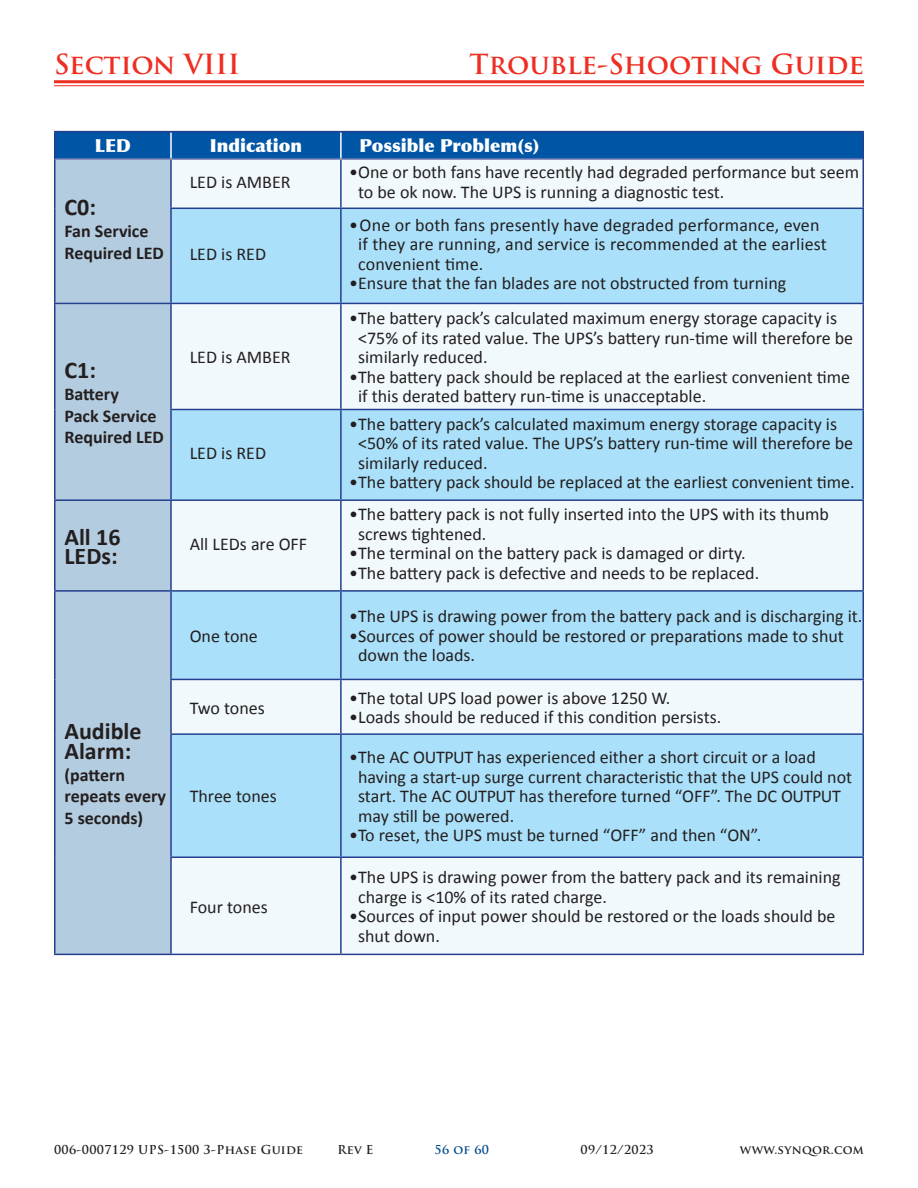
<style>
.page{position:relative;width:918px;height:1188px;background:#fff}
.page>*{position:absolute;margin:0;border:0;box-sizing:border-box;transform-origin:0 0}
.t1{font:700 27px "Trajan Pro";color:#ee2e22}
.Table_Body_Head{font:700 24px/19.5px "Calibri";color:#231f20}
.Table_subBody{font:18px/19.5px "Calibri";color:#231f20}
.table_body_subhead{font:700 18px/21.6px "Calibri";color:#231f20}
.Function_Table_Head{font:900 18px "Optima";color:#fff}
.t2{font:700 12px "Trajan Pro";letter-spacing:.025em;color:#231f20}
.t3{font:700 12px "Trajan Pro";color:#004a8d}
</style>
<div class="page">
<hr style="left:54px;top:80px;width:810px;height:3px;background:#ee2e22">
<hr style="left:54px;top:85px;width:810px;height:1px;background:#ee2e22">
<div style="left:56px;top:132px;width:806px;height:26px;background:#0155a5"></div>
<div style="left:56px;top:160px;width:114px;height:794px;background:#b4ccdf"></div>
<div style="left:172px;top:160px;width:690px;height:794px;background:#f1f9fd"></div>
<svg style="left:172px;top:209px;width:690px;height:647px;fill:#aae0f9"></svg>
<hr style="left:170px;top:132px;width:2px;height:26px;background:#fff">
<hr style="left:340px;top:132px;width:2px;height:26px;background:#fff">
<hr style="left:54px;top:159px;width:2px;height:49px;background:#253f8e">
<hr style="left:170px;top:160px;width:2px;height:48px;background:#253f8e">
<hr style="left:340px;top:160px;width:2px;height:48px;background:#253f8e">
<hr style="left:862px;top:159px;width:2px;height:49px;background:#253f8e">
<hr style="left:54px;top:208px;width:2px;height:95px;background:#253f8e">
<hr style="left:170px;top:208px;width:171px;height:1px;background:#253f8e">
<hr style="left:170px;top:209px;width:2px;height:94px;background:#253f8e">
<hr style="left:341px;top:208px;width:523px;height:1px;background:#253f8e">
<hr style="left:340px;top:209px;width:2px;height:94px;background:#253f8e">
<hr style="left:862px;top:209px;width:2px;height:94px;background:#253f8e">
<hr style="left:54px;top:303px;width:117px;height:1px;background:#253f8e">
<hr style="left:54px;top:304px;width:2px;height:106px;background:#253f8e">
<hr style="left:54px;top:410px;width:2px;height:89px;background:#253f8e">
<hr style="left:170px;top:409px;width:171px;height:1px;background:#253f8e">
<hr style="left:170px;top:410px;width:2px;height:89px;background:#253f8e">
<hr style="left:341px;top:409px;width:523px;height:1px;background:#253f8e">
<hr style="left:340px;top:410px;width:2px;height:89px;background:#253f8e">
<hr style="left:862px;top:410px;width:2px;height:89px;background:#253f8e">
<hr style="left:54px;top:499px;width:117px;height:2px;background:#253f8e">
<hr style="left:54px;top:501px;width:2px;height:89px;background:#253f8e">
<hr style="left:171px;top:499px;width:170px;height:2px;background:#253f8e">
<hr style="left:170px;top:501px;width:2px;height:89px;background:#253f8e">
<hr style="left:341px;top:499px;width:523px;height:2px;background:#253f8e">
<hr style="left:340px;top:501px;width:2px;height:89px;background:#253f8e">
<hr style="left:862px;top:501px;width:2px;height:89px;background:#253f8e">
<hr style="left:54px;top:590px;width:117px;height:2px;background:#253f8e">
<hr style="left:54px;top:592px;width:2px;height:87px;background:#253f8e">
<hr style="left:54px;top:679px;width:2px;height:55px;background:#253f8e">
<hr style="left:170px;top:680px;width:2px;height:53px;background:#253f8e">
<hr style="left:340px;top:680px;width:2px;height:53px;background:#253f8e">
<hr style="left:862px;top:680px;width:2px;height:53px;background:#253f8e">
<hr style="left:54px;top:734px;width:2px;height:123px;background:#253f8e">
<hr style="left:54px;top:857px;width:2px;height:97px;background:#253f8e">
<hr style="left:54px;top:954px;width:117px;height:1px;background:#253f8e">
<hr style="left:170px;top:304px;width:2px;height:105px;background:#253f8e">
<hr style="left:171px;top:303px;width:170px;height:1px;background:#253f8e">
<hr style="left:340px;top:304px;width:2px;height:105px;background:#253f8e">
<hr style="left:341px;top:303px;width:523px;height:1px;background:#253f8e">
<hr style="left:862px;top:304px;width:2px;height:105px;background:#253f8e">
<hr style="left:170px;top:592px;width:2px;height:87px;background:#253f8e">
<hr style="left:171px;top:590px;width:170px;height:2px;background:#253f8e">
<hr style="left:340px;top:592px;width:2px;height:87px;background:#253f8e">
<hr style="left:341px;top:590px;width:523px;height:2px;background:#253f8e">
<hr style="left:862px;top:592px;width:2px;height:87px;background:#253f8e">
<hr style="left:170px;top:679px;width:171px;height:1px;background:#253f8e">
<hr style="left:341px;top:679px;width:523px;height:1px;background:#253f8e">
<hr style="left:170px;top:735px;width:2px;height:121px;background:#253f8e">
<hr style="left:170px;top:733px;width:171px;height:2px;background:#253f8e">
<hr style="left:340px;top:735px;width:2px;height:121px;background:#253f8e">
<hr style="left:341px;top:733px;width:523px;height:2px;background:#253f8e">
<hr style="left:862px;top:735px;width:2px;height:121px;background:#253f8e">
<hr style="left:170px;top:858px;width:2px;height:96px;background:#253f8e">
<hr style="left:170px;top:856px;width:171px;height:2px;background:#253f8e">
<hr style="left:171px;top:954px;width:170px;height:1px;background:#253f8e">
<hr style="left:340px;top:858px;width:2px;height:96px;background:#253f8e">
<hr style="left:341px;top:856px;width:523px;height:2px;background:#253f8e">
<hr style="left:862px;top:858px;width:2px;height:96px;background:#253f8e">
<hr style="left:341px;top:954px;width:523px;height:1px;background:#253f8e">
<hr style="left:54px;top:131px;width:117px;height:1px;background:#253f8e">
<hr style="left:54px;top:132px;width:2px;height:27px;background:#253f8e">
<hr style="left:171px;top:131px;width:170px;height:1px;background:#253f8e">
<hr style="left:341px;top:131px;width:523px;height:1px;background:#253f8e">
<hr style="left:862px;top:132px;width:2px;height:27px;background:#253f8e">
<hr style="left:56px;top:158px;width:115px;height:2px;background:#8688ba">
<hr style="left:171px;top:158px;width:170px;height:2px;background:#8688ba">
<hr style="left:341px;top:158px;width:521px;height:2px;background:#8688ba">
<h1 class="t1" style="left:54px;top:48px;width:187px">Section VIII</h1>
<h1 class="t1" style="left:470px;top:48px;width:396px">Trouble-Shooting Guide</h1>
<p class="Function_Table_Head" style="left:95px;top:135px;width:38px">LED</p>
<p class="Function_Table_Head" style="left:210px;top:135px;width:94px">Indication</p>
<p class="Function_Table_Head" style="left:360px;top:135px;width:181px">Possible Problem(s)</p>
<p class="Table_Body_Head" style="left:64px;top:197px;width:33px">C0:</p>
<p class="table_body_subhead" style="left:64px;top:219px;width:101px">Fan Service<br>Required LED</p>
<p class="Table_Body_Head" style="left:64px;top:360px;width:33px">C1:</p>
<p class="table_body_subhead" style="left:64px;top:382px;width:101px">Battery<br>Pack Service<br>Required LED</p>
<p class="Table_subBody" style="left:190px;top:171px;width:102px">LED is AMBER</p>
<p class="Table_subBody" style="left:358px;top:162px;width:503px;text-indent:-9px">•One or both fans have recently had degraded performance but seem to be ok now. The UPS is running a diagnostic test.</p>
<p class="Table_subBody" style="left:190px;top:243px;width:78px">LED is RED</p>
<p class="Table_subBody" style="left:190px;top:347px;width:102px">LED is AMBER</p>
<p class="Table_subBody" style="left:190px;top:442px;width:78px">LED is RED</p>
<p class="Table_subBody" style="left:358px;top:214px;width:470px;text-indent:-9px">•One or both fans presently have degraded performance, even if they are running, and service is recommended at the earliest convenient time.</p>
<p class="Table_subBody" style="left:349px;top:273px;width:439px">•Ensure that the fan blades are not obstructed from turning</p>
<p class="Table_subBody" style="left:358px;top:308px;width:497px;text-indent:-9px">•The battery pack’s calculated maximum energy storage capacity is &lt;75% of its rated value. The UPS’s battery run-time will therefore be similarly reduced.</p>
<p class="Table_subBody" style="left:358px;top:366px;width:494px;text-indent:-9px">•The battery pack should be replaced at the earliest convenient time if this derated battery run-time is unacceptable.</p>
<p class="Table_subBody" style="left:358px;top:413px;width:497px;text-indent:-9px">•The battery pack’s calculated maximum energy storage capacity is &lt;50% of its rated value. The UPS’s battery run-time will therefore be similarly reduced.</p>
<p class="Table_subBody" style="left:349px;top:472px;width:507px">•The battery pack should be replaced at the earliest convenient time.</p>
<p class="Table_Body_Head" style="left:64px;top:526px;width:58px">All 16<br>LEDs:</p>
<p class="Table_subBody" style="left:190px;top:533px;width:119px">All LEDs are OFF</p>
<p class="Table_subBody" style="left:190px;top:625px;width:70px">One tone</p>
<p class="Table_Body_Head" style="left:64px;top:721px;width:79px">Audible<br>Alarm:</p>
<p class="table_body_subhead" style="left:64px;top:763px;width:103px">(pattern repeats every<br>5 seconds)</p>
<p class="Table_subBody" style="left:190px;top:697px;width:77px">Two tones</p>
<p class="Table_subBody" style="left:190px;top:786px;width:89px">Three tones</p>
<p class="Table_subBody" style="left:190px;top:896px;width:80px">Four tones</p>
<p class="Table_subBody" style="left:358px;top:504px;width:472px;text-indent:-9px">•The battery pack is not fully inserted into the UPS with its thumb screws tightened.</p>
<p class="Table_subBody" style="left:349px;top:543px;width:398px">•The terminal on the battery pack is damaged or dirty.</p>
<p class="Table_subBody" style="left:349px;top:562px;width:412px">•The battery pack is defective and needs to be replaced.</p>
<p class="Table_subBody" style="left:349px;top:606px;width:515px">•The UPS is drawing power from the battery pack and is discharging it.</p>
<p class="Table_subBody" style="left:358px;top:625px;width:487px;text-indent:-9px">•Sources of power should be restored or preparations made to shut down the loads.</p>
<p class="Table_subBody" style="left:349px;top:687px;width:323px">•The total UPS load power is above 1250 W.</p>
<p class="Table_subBody" style="left:349px;top:707px;width:374px">•Loads should be reduced if this condition persists.</p>
<p class="Table_subBody" style="left:358px;top:747px;width:496px;text-indent:-9px">•The AC OUTPUT has experienced either a short circuit or a load having a start-up surge current characteristic that the UPS could not start. The AC OUTPUT has therefore turned “OFF”. The DC OUTPUT may still be powered.</p>
<p class="Table_subBody" style="left:349px;top:825px;width:414px">•To reset, the UPS must be turned “OFF” and then “ON”.</p>
<p class="Table_subBody" style="left:358px;top:867px;width:484px;text-indent:-9px">•The UPS is drawing power from the battery pack and its remaining charge is &lt;10% of its rated charge.</p>
<p class="Table_subBody" style="left:358px;top:906px;width:479px;text-indent:-9px">•Sources of input power should be restored or the loads should be shut down.</p>
<p class="t2" style="left:54px;top:1142px;width:251px">006-0007129 UPS-1500 3-Phase Guide</p>
<p class="t2" style="left:337px;top:1142px;width:38px">Rev E</p>
<p class="t3" style="left:435px;top:1142px;width:56px">56 of 60</p>
<p class="t2" style="left:580px;top:1142px;width:75px">09/12/2023</p>
<p class="t2" style="left:740px;top:1142px;width:126px">www.synqor.com</p>
</div>
